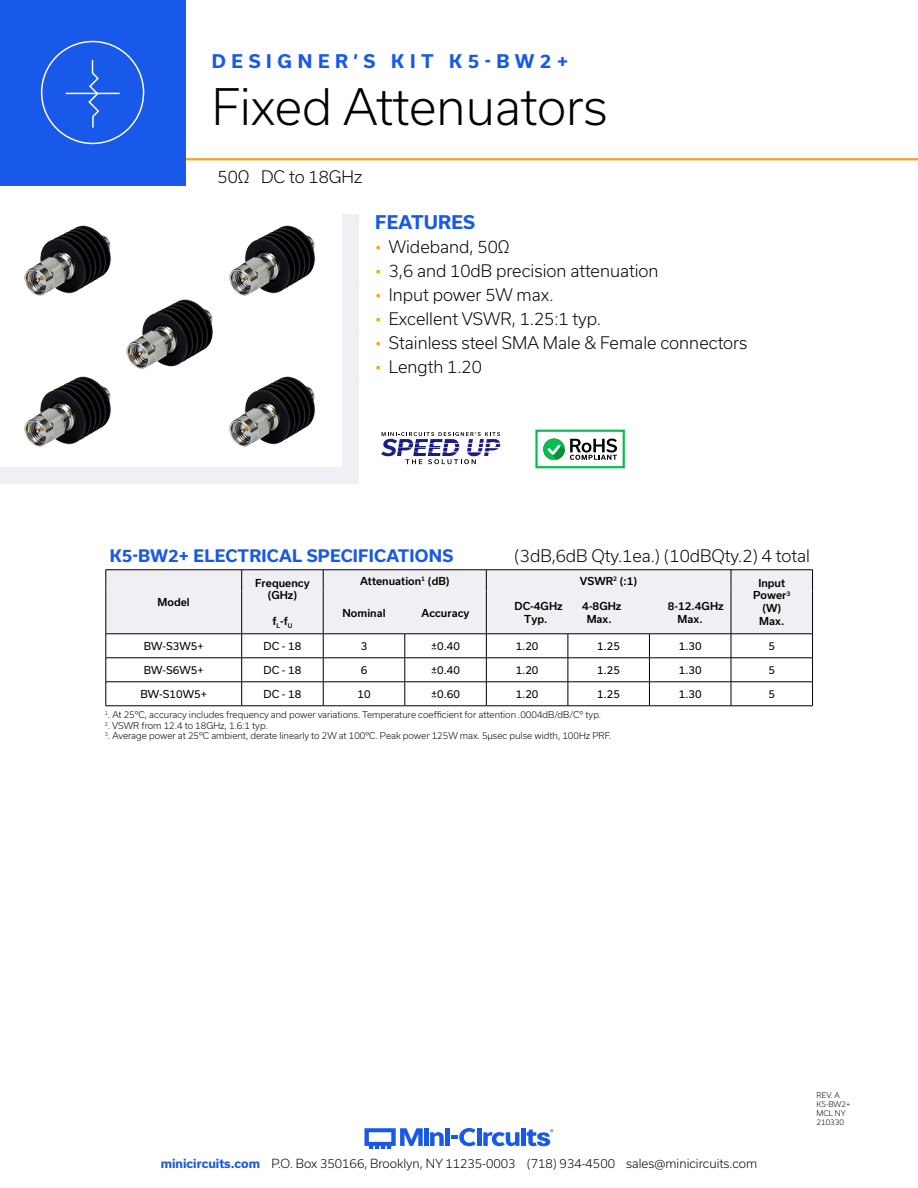
<style>
.page{position:relative;width:918px;height:1188px;background:#fff}
.page>*{position:absolute;margin:0;border:0;box-sizing:border-box;transform-origin:0 0}
.t1{font:300 48px "Usual";color:#000}
.t2{font:700 18px "Usual";letter-spacing:.3em;color:#1859ea}
.t3{font:700 18px "Usual";letter-spacing:.015em;color:#1859ea}
.t4{font:300 16.5px "Usual";color:#000}
.t5{font:700 16.5px "Usual";letter-spacing:.015em;color:#1859ea}
.t6{font:300 12px "Usual";color:#000}
.t7{font:500 10.5px/12.6px "Usual";color:#000;text-align:center}
.t8{font:10.5px "Usual";color:#000}
.t9{font:300 9px "Usual";color:#000}
.t10{font:300 7.5px/9px "Usual";color:#000}
.s1{color:#ffa300}
.s2{font-weight:700;color:#1859ea}
</style>
<div class="page">
<hr style="left:185px;top:158px;width:733px;height:2px;background:#faa21b">
<div style="left:0;top:0;width:185px;height:185px;background:#1859ea"></div>
<hr style="left:66px;top:93px;width:54px;height:1px;background:#fff">
<svg style="left:87px;top:60px;width:13px;height:68px"></svg>
<svg style="left:381px;top:432px;width:119px;height:32px"></svg>
<div style="left:535px;top:430px;width:90px;height:38px;border:2px solid #02bf4f"></div>
<svg style="left:543px;top:439px;width:74px;height:21px"></svg>
<div style="left:107px;top:571px;width:705px;height:63px;background:#efeff4"></div>
<hr style="left:106px;top:570px;width:136px;height:1px;background:#000">
<hr style="left:242px;top:570px;width:81px;height:1px;background:#000">
<svg style="left:106px;top:570px;width:1px;height:22px"></svg>
<hr style="left:106px;top:592px;width:1px;height:42px;background:#000">
<hr style="left:323px;top:570px;width:82px;height:1px;background:#000">
<hr style="left:405px;top:570px;width:81px;height:1px;background:#000">
<hr style="left:486px;top:570px;width:82px;height:1px;background:#000">
<hr style="left:568px;top:570px;width:81px;height:1px;background:#000">
<hr style="left:649px;top:570px;width:82px;height:1px;background:#000">
<hr style="left:731px;top:570px;width:82px;height:1px;background:#000">
<svg style="left:812px;top:571px;width:1px;height:21px"></svg>
<hr style="left:812px;top:592px;width:1px;height:42px;background:#000">
<svg style="left:106px;top:635px;width:1px;height:71px"></svg>
<svg style="left:812px;top:635px;width:1px;height:71px"></svg>
<svg style="left:241px;top:635px;width:1px;height:71px"></svg>
<svg style="left:323px;top:635px;width:1px;height:71px"></svg>
<svg style="left:405px;top:635px;width:1px;height:71px"></svg>
<svg style="left:486px;top:635px;width:1px;height:71px"></svg>
<svg style="left:568px;top:635px;width:1px;height:71px"></svg>
<svg style="left:649px;top:635px;width:1px;height:71px"></svg>
<svg style="left:731px;top:635px;width:1px;height:71px"></svg>
<hr style="left:106px;top:658px;width:136px;height:1px;background:#000">
<hr style="left:242px;top:658px;width:81px;height:1px;background:#000">
<hr style="left:323px;top:658px;width:82px;height:1px;background:#000">
<hr style="left:405px;top:658px;width:81px;height:1px;background:#000">
<hr style="left:486px;top:658px;width:82px;height:1px;background:#000">
<hr style="left:568px;top:658px;width:81px;height:1px;background:#000">
<hr style="left:649px;top:658px;width:82px;height:1px;background:#000">
<hr style="left:731px;top:658px;width:82px;height:1px;background:#000">
<hr style="left:106px;top:682px;width:136px;height:1px;background:#000">
<hr style="left:242px;top:682px;width:81px;height:1px;background:#000">
<hr style="left:323px;top:682px;width:82px;height:1px;background:#000">
<hr style="left:405px;top:682px;width:81px;height:1px;background:#000">
<hr style="left:486px;top:682px;width:82px;height:1px;background:#000">
<hr style="left:568px;top:682px;width:81px;height:1px;background:#000">
<hr style="left:649px;top:682px;width:82px;height:1px;background:#000">
<hr style="left:731px;top:682px;width:82px;height:1px;background:#000">
<hr style="left:106px;top:706px;width:136px;height:1px;background:#000">
<hr style="left:242px;top:706px;width:81px;height:1px;background:#000">
<hr style="left:323px;top:706px;width:82px;height:1px;background:#000">
<hr style="left:405px;top:706px;width:81px;height:1px;background:#000">
<hr style="left:486px;top:706px;width:82px;height:1px;background:#000">
<hr style="left:568px;top:706px;width:81px;height:1px;background:#000">
<hr style="left:649px;top:706px;width:82px;height:1px;background:#000">
<hr style="left:731px;top:706px;width:82px;height:1px;background:#000">
<svg style="left:241px;top:570px;width:1px;height:22px"></svg>
<hr style="left:241px;top:592px;width:1px;height:42px;background:#000">
<svg style="left:323px;top:570px;width:1px;height:22px"></svg>
<svg style="left:486px;top:570px;width:1px;height:22px"></svg>
<svg style="left:731px;top:570px;width:1px;height:22px"></svg>
<hr style="left:323px;top:592px;width:1px;height:42px;background:#000">
<hr style="left:486px;top:592px;width:1px;height:42px;background:#000">
<hr style="left:731px;top:592px;width:1px;height:42px;background:#000">
<hr style="left:106px;top:634px;width:136px;height:1px;background:#000">
<hr style="left:242px;top:634px;width:81px;height:1px;background:#000">
<hr style="left:731px;top:634px;width:82px;height:1px;background:#000">
<hr style="left:323px;top:634px;width:82px;height:1px;background:#000">
<hr style="left:405px;top:634px;width:81px;height:1px;background:#000">
<hr style="left:486px;top:634px;width:82px;height:1px;background:#000">
<hr style="left:568px;top:634px;width:81px;height:1px;background:#000">
<hr style="left:649px;top:634px;width:82px;height:1px;background:#000">
<svg style="left:364px;top:1128px;width:190px;height:21px"></svg>
<div style="left:0;top:214px;width:358px;height:270px;background:#efeff4"></div>
<div style="left:0;top:212px;width:342px;height:255px;background:#fff"></div>
<img style="left:24px;top:225px;width:87px;height:71px">
<img style="left:24px;top:376px;width:87px;height:71px">
<img style="left:126px;top:299px;width:87px;height:71px">
<img style="left:229px;top:376px;width:87px;height:71px">
<img style="left:229px;top:225px;width:87px;height:71px">
<h2 class="t2" style="left:212px;top:50px;width:358px">DESIGNER’S KIT K5-BW2+</h2>
<h1 class="t1" style="left:212px;top:79px;width:397px">Fixed Attenuators</h1>
<h3 class="t4" style="left:218px;top:167px;width:146px">50Ω DC to 18GHz</h3>
<h2 class="t3" style="left:375px;top:212px;width:101px">FEATURES</h2>
<h3 class="t4" style="left:375px;top:237px;width:136px"><span class="s1">•</span> Wideband, 50Ω</h3>
<h3 class="t4" style="left:375px;top:261px;width:285px"><span class="s1">•</span> 3,6 and 10dB precision attenuation</h3>
<h3 class="t4" style="left:375px;top:285px;width:180px"><span class="s1">•</span> Input power 5W max.</h3>
<h3 class="t4" style="left:375px;top:309px;width:227px"><span class="s1">•</span> Excellent VSWR, 1.25:1 typ.</h3>
<h3 class="t4" style="left:375px;top:333px;width:374px"><span class="s1">•</span> Stainless steel SMA Male &amp; Female connectors</h3>
<h3 class="t4" style="left:375px;top:357px;width:108px"><span class="s1">•</span> Length 1.20</h3>
<h3 class="t5" style="left:110px;top:547px;width:345px">K5-BW2+ ELECTRICAL SPECIFICATIONS</h3>
<h3 class="t4" style="left:514px;top:547px;width:297px">(3dB,6dB Qty.1ea.) (10dBQty.2) 4 total</h3>
<p class="t7" style="left:158px;top:595px;width:34px">Model</p>
<p class="t7" style="left:255px;top:577px;width:56px">Frequency (GHz)</p>
<p class="t7" style="left:272px;top:614px;width:22px">f<sub>L</sub>-f<sub>U</sub></p>
<p class="t7" style="left:360px;top:575px;width:91px">Attenuation<sup>1</sup> (dB)</p>
<p class="t7" style="left:580px;top:575px;width:59px">VSWR<sup>2</sup> (:1)</p>
<p class="t7" style="left:753px;top:577px;width:39px">Input<br>Power<sup>3 </sup>(W)<br>Max.</p>
<p class="t7" style="left:515px;top:600px;width:50px">DC-4GHz</p>
<p class="t7" style="left:582px;top:600px;width:41px">4-8GHz</p>
<p class="t7" style="left:524px;top:613px;width:25px">Typ.</p>
<p class="t7" style="left:587px;top:613px;width:26px">Max.</p>
<p class="t7" style="left:678px;top:600px;width:48px;text-align:left;text-indent:-10px">8-12.4GHz<br>Max.</p>
<p class="t7" style="left:343px;top:606px;width:45px">Nominal</p>
<p class="t7" style="left:421px;top:606px;width:50px">Accuracy</p>
<p class="t8" style="left:144px;top:640px;width:61px">BW-S3W5+</p>
<p class="t8" style="left:264px;top:640px;width:39px">DC - 18</p>
<p class="t8" style="left:361px;top:640px;width:8px">3</p>
<p class="t8" style="left:431px;top:640px;width:30px">±0.40</p>
<p class="t8" style="left:516px;top:640px;width:24px">1.20</p>
<p class="t8" style="left:597px;top:640px;width:24px">1.25</p>
<p class="t8" style="left:679px;top:640px;width:24px">1.30</p>
<p class="t8" style="left:768px;top:640px;width:8px">5</p>
<p class="t8" style="left:144px;top:664px;width:61px">BW-S6W5+</p>
<p class="t8" style="left:264px;top:664px;width:39px">DC - 18</p>
<p class="t8" style="left:361px;top:664px;width:8px">6</p>
<p class="t8" style="left:431px;top:664px;width:30px">±0.40</p>
<p class="t8" style="left:516px;top:664px;width:24px">1.20</p>
<p class="t8" style="left:597px;top:664px;width:24px">1.25</p>
<p class="t8" style="left:679px;top:664px;width:24px">1.30</p>
<p class="t8" style="left:768px;top:664px;width:8px">5</p>
<p class="t8" style="left:141px;top:688px;width:68px">BW-S10W5+</p>
<p class="t8" style="left:264px;top:688px;width:39px">DC - 18</p>
<p class="t8" style="left:357px;top:688px;width:15px">10</p>
<p class="t8" style="left:431px;top:688px;width:30px">±0.60</p>
<p class="t8" style="left:516px;top:688px;width:24px">1.20</p>
<p class="t8" style="left:597px;top:688px;width:24px">1.25</p>
<p class="t8" style="left:679px;top:688px;width:24px">1.30</p>
<p class="t8" style="left:768px;top:688px;width:8px">5</p>
<p class="t9" style="left:105px;top:709px;width:498px"><sup>1</sup>. At 25ºC, accuracy includes frequency and power variations. Temperature coefficient for attention .0004dB/dB/Cº typ.</p>
<p class="t9" style="left:105px;top:720px;width:165px"><sup>2</sup>. VSWR from 12.4 to 18GHz, 1.6:1 typ.</p>
<p class="t9" style="left:105px;top:731px;width:508px"><sup>3</sup>. Average power at 25ºC ambient, derate linearly to 2W at 100ºC. Peak power 125W max. 5μsec pulse width, 100Hz PRF.</p>
<h3 class="t6" style="left:161px;top:1157px;width:598px"><span class="s2">minicircuits.com</span> P.O. Box 350166, Brooklyn, NY 11235-0003 (718) 934-4500 sales@minicircuits.com</h3>
<p class="t10" style="left:816px;top:1090px;width:35px">REV. A<br>K5-BW2+<br>MCL NY<br>210330</p>
</div>
